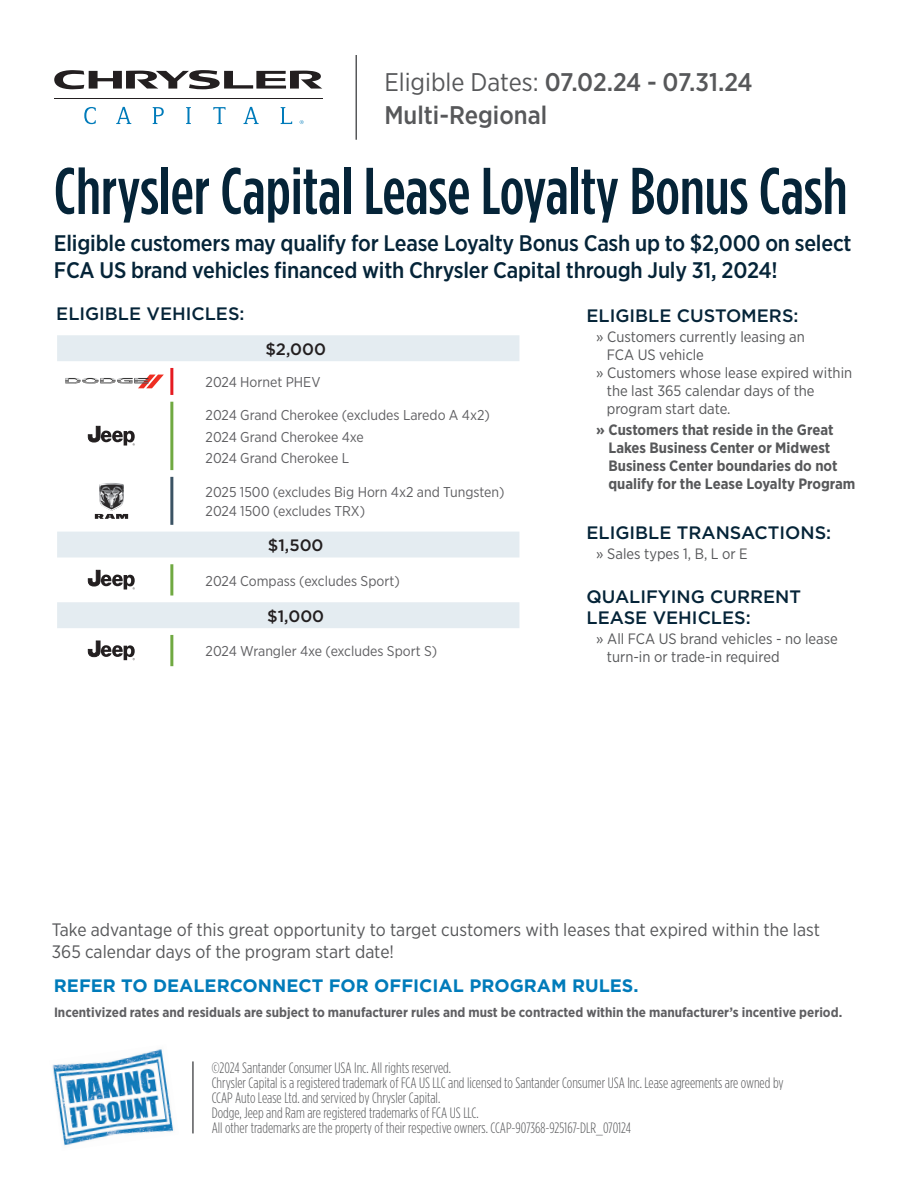
<style>
.page{position:relative;width:918px;height:1188px;background:#fff}
.page>*{position:absolute;margin:0;border:0;box-sizing:border-box;transform-origin:0 0}
.t1{font:500 66px "Gotham Condensed";color:#052438}
.t2{font:500 25.5px/33.6px "Gotham Narrow";color:#57585a}
.t3{font:500 22.5px/27px "Gotham Narrow";letter-spacing:-.01em;color:#052438}
.t4{font:18px/21.6px "Gotham Narrow";color:#57585a}
.t5{font:500 18px/21.6px "Gotham";color:#052438}
.t6{font:700 18px "Gotham";color:#007bba}
.t7{font:500 16.5px "Gotham";color:#231f20}
.t8{font:300 15px/15px "Gotham Condensed";color:#57585a}
.t9{font:15px/18px "Gotham Narrow";color:#57585a}
.t10{font:700 15px/18px "Gotham Narrow";color:#57585a}
.t11{font:14.25px/21.8px "Gotham Narrow";color:#5f5f62}
.t12{font:700 13.5px "Gotham Narrow";color:#5f5f62}
.s1{font-weight:400}
</style>
<div class="page">
<hr style="left:356px;top:55px;width:1px;height:85px;background:#57585a">
<svg style="left:54px;top:70px;width:268px;height:19px"></svg>
<hr style="left:54px;top:98px;width:268px;height:1px;background:#231f20">
<svg style="left:84px;top:107px;width:12px;height:17px"></svg>
<svg style="left:116px;top:107px;width:15px;height:17px"></svg>
<svg style="left:153px;top:107px;width:11px;height:17px"></svg>
<svg style="left:186px;top:107px;width:5px;height:17px"></svg>
<svg style="left:213px;top:107px;width:13px;height:17px"></svg>
<svg style="left:243px;top:107px;width:16px;height:17px"></svg>
<svg style="left:280px;top:107px;width:12px;height:17px"></svg>
<svg style="left:300px;top:120px;width:4px;height:4px"></svg>
<hr style="left:192px;top:1061px;width:2px;height:72px;background:#57585a">
<img style="left:52px;top:1049px;width:122px;height:97px">
<svg style="left:57px;top:335px;width:462px;height:293px"></svg>
<hr style="left:170px;top:368px;width:3px;height:27px;background:#e51b21">
<hr style="left:170px;top:402px;width:3px;height:68px;background:#70a942">
<hr style="left:170px;top:564px;width:3px;height:32px;background:#70a942">
<hr style="left:170px;top:635px;width:3px;height:31px;background:#70a942">
<hr style="left:170px;top:477px;width:3px;height:48px;background:#3b5364">
<svg style="left:138px;top:375px;width:26px;height:13px"></svg>
<img style="left:65px;top:378px;width:84px;height:6px">
<svg style="left:88px;top:426px;width:47px;height:20px"></svg>
<img style="left:99px;top:483px;width:25px;height:28px">
<svg style="left:95px;top:514px;width:33px;height:5px"></svg>
<svg style="left:88px;top:570px;width:47px;height:20px"></svg>
<svg style="left:88px;top:641px;width:47px;height:19px"></svg>
<h2 class="t2" style="left:384px;top:65px;width:370px"><span class="s1">Eligible Dates:</span> 07.02.24 - 07.31.24<br>Multi-Regional</h2>
<h1 class="t1" style="left:54px;top:153px;width:795px">Chrysler Capital Lease Loyalty Bonus Cash</h1>
<h3 class="t3" style="left:54px;top:229px;width:799px">Eligible customers may qualify for Lease Loyalty Bonus Cash up to $2,000 on select<br>FCA US brand vehicles financed with Chrysler Capital through July 31, 2024!</h3>
<p class="t5" style="left:56px;top:303px;width:190px">ELIGIBLE VEHICLES:</p>
<p class="t5" style="left:587px;top:305px;width:213px">ELIGIBLE CUSTOMERS:</p>
<p class="t9" style="left:596px;top:328px;width:210px">» Customers currently leasing an</p>
<p class="t9" style="left:607px;top:346px;width:99px">FCA US vehicle</p>
<p class="t9" style="left:596px;top:364px;width:257px">» Customers whose lease expired within</p>
<p class="t9" style="left:607px;top:382px;width:209px">the last 365 calendar days of the</p>
<p class="t9" style="left:607px;top:400px;width:125px">program start date.</p>
<p class="t10" style="left:609px;top:421px;width:248px;text-indent:-12px">» Customers that reside in the Great Lakes Business Center or Midwest Business Center boundaries do not qualify for the Lease Loyalty Program</p>
<p class="t5" style="left:587px;top:522px;width:246px">ELIGIBLE TRANSACTIONS:</p>
<p class="t9" style="left:596px;top:545px;width:153px">» Sales types 1, B, L or E</p>
<p class="t5" style="left:587px;top:585px;width:216px">QUALIFYING CURRENT<br>LEASE VEHICLES:</p>
<p class="t9" style="left:607px;top:630px;width:233px;text-indent:-10px">» All FCA US brand vehicles - no lease turn-in or trade-in required</p>
<p class="t7" style="left:265px;top:338px;width:62px">$2,000</p>
<p class="t11" style="left:206px;top:371px;width:116px">2024 Hornet PHEV</p>
<p class="t11" style="left:206px;top:404px;width:286px">2024 Grand Cherokee (excludes Laredo A 4x2)<br>2024 Grand Cherokee 4xe<br>2024 Grand Cherokee L</p>
<p class="t11" style="left:206px;top:483px;width:300px;line-height:18.8px">2025 1500 (excludes Big Horn 4x2 and Tungsten)<br>2024 1500 (excludes TRX)</p>
<p class="t7" style="left:268px;top:535px;width:57px">$1,500</p>
<p class="t11" style="left:206px;top:569px;width:196px">2024 Compass (excludes Sport)</p>
<p class="t7" style="left:267px;top:605px;width:59px">$1,000</p>
<p class="t11" style="left:206px;top:640px;width:233px">2024 Wrangler 4xe (excludes Sport S)</p>
<p class="t4" style="left:52px;top:919px;width:770px">Take advantage of this great opportunity to target customers with leases that expired within the last<br>365 calendar days of the program start date!</p>
<p class="t6" style="left:54px;top:974px;width:586px">REFER TO DEALERCONNECT FOR OFFICIAL PROGRAM RULES.</p>
<p class="t12" style="left:54px;top:1004px;width:790px">Incentivized rates and residuals are subject to manufacturer rules and must be contracted within the manufacturer’s incentive period.</p>
<p class="t8" style="left:212px;top:1061px;width:573px">©2024 Santander Consumer USA Inc. All rights reserved.<br>Chrysler Capital is a registered trademark of FCA US LLC and licensed to Santander Consumer USA Inc. Lease agreements are owned by CCAP Auto Lease Ltd. and serviced by Chrysler Capital.<br>Dodge, Jeep and Ram are registered trademarks of FCA US LLC.<br>All other trademarks are the property of their respective owners. CCAP-907368-925167-DLR_070124</p>
</div>
